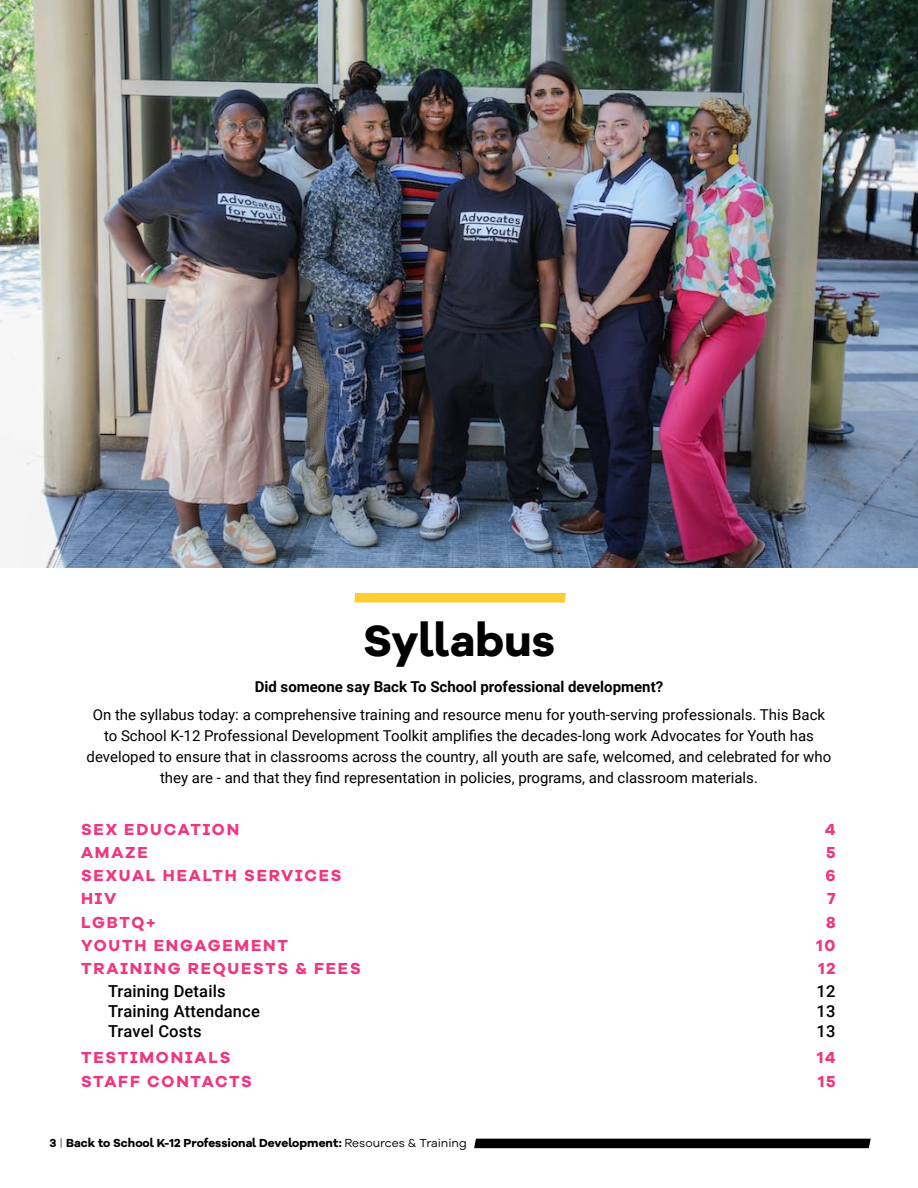
<style>
.page{position:relative;width:918px;height:1188px;background:#fff}
.page>*{position:absolute;margin:0;border:0;box-sizing:border-box;transform-origin:0 0}
.t1{font:700 45px "Galano Grotesque Alt";color:#000}
.Body{font:700 16.5px "Galano Grotesque Alt";letter-spacing:.11em;color:#ee3780}
.TOC_-_numbers{font:500 16.5px "Roboto";letter-spacing:.01em;color:#000}
.Body-2{font:15px/21px "Roboto";color:#000;text-align:center}
.Body-3{font:700 15px "Roboto";color:#000}
.Body-4{font:700 12px "Galano Grotesque Alt";color:#000}
.s1{font-weight:300}
.s2{font-weight:400}
</style>
<div class="page">
<div style="left:354px;top:593px;width:212px;height:9px;background:#ffce35"></div>
<img style="left:0;top:0;width:918px;height:568px">
<div style="left:474px;top:1139px;width:397px;height:9px;background:#000"></div>
<p class="t1" style="left:363px;top:611px;width:193px">Syllabus</p>
<p class="Body-3" style="left:255px;top:676px;width:410px">Did someone say Back To School professional development?</p>
<p class="Body-2" style="left:87px;top:703px;width:746px">On the syllabus today: a comprehensive training and resource menu for youth-serving professionals. This Back to School K-12 Professional Development Toolkit amplifies the decades-long work Advocates for Youth has developed to ensure that in classrooms across the country, all youth are safe, welcomed, and celebrated for who they are - and that they find representation in policies, programs, and classroom materials.</p>
<p class="Body" style="left:81px;top:818px;width:160px">SEX EDUCATION</p>
<p class="Body" style="left:825px;top:818px;width:12px">4</p>
<p class="Body" style="left:81px;top:842px;width:68px">AMAZE</p>
<p class="Body" style="left:826px;top:842px;width:11px">5</p>
<p class="Body" style="left:81px;top:865px;width:262px">SEXUAL HEALTH SERVICES</p>
<p class="Body" style="left:826px;top:865px;width:12px">6</p>
<p class="Body" style="left:81px;top:888px;width:37px">HIV</p>
<p class="Body" style="left:827px;top:888px;width:10px">7</p>
<p class="Body" style="left:81px;top:911px;width:76px">LGBTQ+</p>
<p class="Body" style="left:826px;top:911px;width:11px">8</p>
<p class="Body" style="left:81px;top:935px;width:208px">YOUTH ENGAGEMENT</p>
<p class="Body" style="left:817px;top:935px;width:21px">10</p>
<p class="Body" style="left:81px;top:958px;width:281px">TRAINING REQUESTS &amp; FEES</p>
<p class="Body" style="left:818px;top:958px;width:19px">12</p>
<p class="TOC_-_numbers" style="left:108px;top:980px;width:119px">Training Details</p>
<p class="TOC_-_numbers" style="left:817px;top:980px;width:20px">12</p>
<p class="TOC_-_numbers" style="left:108px;top:1000px;width:153px">Training Attendance</p>
<p class="TOC_-_numbers" style="left:817px;top:1000px;width:20px">13</p>
<p class="TOC_-_numbers" style="left:108px;top:1019px;width:95px">Travel Costs</p>
<p class="TOC_-_numbers" style="left:817px;top:1019px;width:20px">13</p>
<p class="Body" style="left:81px;top:1047px;width:151px">TESTIMONIALS</p>
<p class="Body" style="left:817px;top:1047px;width:20px">14</p>
<p class="Body" style="left:81px;top:1070px;width:172px">STAFF CONTACTS</p>
<p class="Body" style="left:818px;top:1070px;width:19px">15</p>
<p class="Body-4" style="left:50px;top:1135px;width:419px">3 <span class="s1">|</span> Back to School K-12 Professional Development: <span class="s2">Resources &amp; Training</span></p>
</div>
